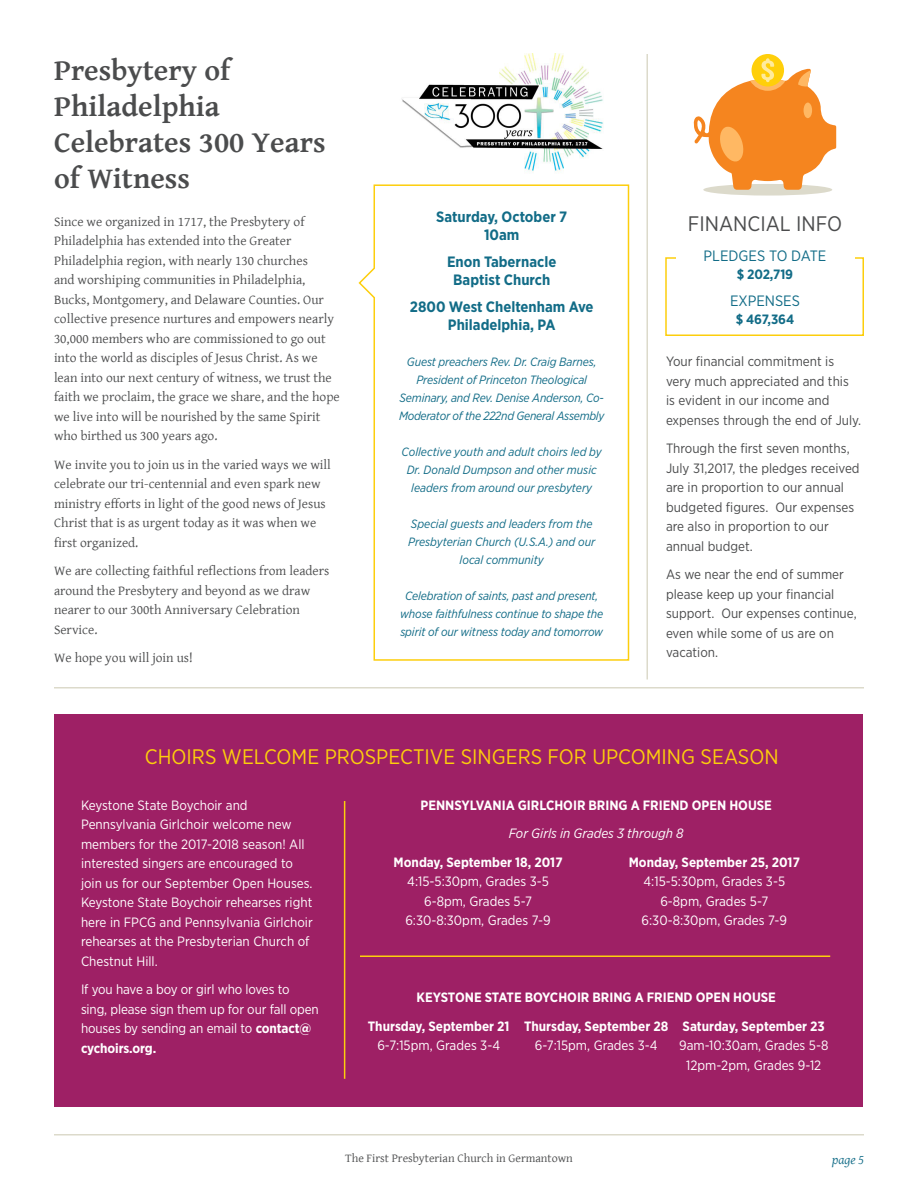
<style>
.page{position:relative;width:918px;height:1188px;background:#fff}
.page>*{position:absolute;margin:0;border:0;box-sizing:border-box;transform-origin:0 0}
.Headline{font:700 30px/36px "Gentium Basic";color:#4b4c4d}
.Headline_3A{font:21px "Gotham Narrow";color:#fdce0c}
.Headline_3{font:21px "Gotham Narrow";color:#4b4c4d}
.Sidebar{font:700 15px/18px "Gotham Narrow";color:#126c87;text-align:center}
.Headline_4{font:15px "Gotham Narrow";color:#126c87}
.Body{font:13.5px/19.5px "Gentium Basic";color:#4b4c4d}
.Body_2{font:13.5px/19.5px "Gotham Narrow";color:#fff}
.Body_2-2{font:13.5px/19.5px "Gotham Narrow";color:#4b4c4d}
.Body_2-3{font:700 13.5px "Gotham Narrow";color:#fff}
.Body_2-4{font:italic 13.5px "Gotham Narrow";color:#fff}
.Sidebar-2{font:700 13.5px "Gotham Narrow";letter-spacing:-.01em;color:#126c87}
.t1{font:italic 13.5px "Gentium Basic";color:#126c87}
.Sidebar-3{font:italic 12px/18px "Gotham Narrow";letter-spacing:-.01em;color:#126c87;text-align:center}
.t2{font:12px "Gentium Basic";color:#4b4c4d}
.s1{font-weight:700}
</style>
<div class="page">
<hr style="left:54px;top:1134px;width:810px;height:2px;background:#dcdacb">
<div style="left:55px;top:714px;width:808px;height:393px;background:#9e2065"></div>
<hr style="left:646px;top:54px;width:2px;height:626px;background:#dcdacb">
<hr style="left:54px;top:687px;width:810px;height:1px;background:#dcdacb">
<img style="left:401px;top:54px;width:202px;height:118px">
<svg style="left:358px;top:184px;width:272px;height:477px"></svg>
<svg style="left:665px;top:257px;width:199px;height:79px"></svg>
<div style="left:676px;top:249px;width:178px;height:75px;background:#fff"></div>
<hr style="left:344px;top:801px;width:1px;height:278px;background:#fdce0c">
<hr style="left:360px;top:956px;width:470px;height:1px;background:#fdce0c">
<div style="left:703px;top:184px;width:129px;height:12px;background:#dcdacb;border-radius:50%"></div>
<div style="left:752px;top:54px;width:32px;height:33px;background:#ffcf0a;border-radius:50%"></div>
<svg style="left:693px;top:58px;width:143px;height:132px"></svg>
<p class="Headline" style="left:54px;top:51px;width:273px">Presbytery of<br>Philadelphia<br>Celebrates 300 Years of Witness</p>
<p class="Body" style="left:54px;top:211px;width:287px">Since we organized in 1717, the Presbytery of Philadelphia has extended into the Greater Philadelphia region, with nearly 130 churches<br>and worshiping communities in Philadelphia, Bucks, Montgomery, and Delaware Counties. Our collective presence nurtures and empowers nearly 30,000 members who are commissioned to go out into the world as disciples of Jesus Christ. As we lean into our next century of witness, we trust the faith we proclaim, the grace we share, and the hope we live into will be nourished by the same Spirit who birthed us 300 years ago.</p>
<p class="Body" style="left:54px;top:454px;width:278px">We invite you to join us in the varied ways we will celebrate our tri-centennial and even spark new ministry efforts in light of the good news of Jesus Christ that is as urgent today as it was when we first organized.</p>
<p class="Body" style="left:54px;top:561px;width:277px">We are collecting faithful reflections from leaders around the Presbytery and beyond as we draw nearer to our 300th Anniversary Celebration Service.</p>
<p class="Body" style="left:54px;top:648px;width:140px">We hope you will join us!</p>
<p class="Sidebar" style="left:436px;top:207px;width:133px">Saturday, October 7</p>
<p class="Sidebar" style="left:484px;top:225px;width:37px">10am</p>
<p class="Sidebar" style="left:447px;top:252px;width:111px">Enon Tabernacle<br>Baptist Church</p>
<p class="Sidebar" style="left:410px;top:297px;width:185px">2800 West Cheltenham Ave<br>Philadelphia, PA</p>
<p class="Sidebar-3" style="left:399px;top:352px;width:207px">Guest preachers Rev. Dr. Craig Barnes, President of Princeton Theological Seminary, and Rev. Denise Anderson, Co-Moderator of the 222nd General Assembly</p>
<p class="Sidebar-3" style="left:402px;top:442px;width:202px">Collective youth and adult choirs led by<br>Dr. Donald Dumpson and other music leaders from around our presbytery</p>
<p class="Sidebar-3" style="left:408px;top:514px;width:189px">Special guests and leaders from the<br>Presbyterian Church (U.S.A.) and our local community</p>
<p class="Sidebar-3" style="left:400px;top:586px;width:205px">Celebration of saints, past and present, whose faithfulness continue to shape the spirit of our witness today and tomorrow</p>
<p class="Headline_3" style="left:688px;top:211px;width:156px">FINANCIAL INFO</p>
<p class="Headline_4" style="left:704px;top:247px;width:124px">PLEDGES TO DATE</p>
<p class="Sidebar-2" style="left:737px;top:266px;width:58px">$ 202,719</p>
<p class="Headline_4" style="left:730px;top:292px;width:71px">EXPENSES</p>
<p class="Sidebar-2" style="left:736px;top:311px;width:60px">$ 467,364</p>
<p class="Body_2-2" style="left:666px;top:352px;width:197px">Your financial commitment is very much appreciated and this<br>is evident in our income and expenses through the end of July.</p>
<p class="Body_2-2" style="left:666px;top:439px;width:195px">Through the first seven months,<br>July 31,2017, the pledges received are in proportion to our annual budgeted figures. Our expenses are also in proportion to our annual budget.</p>
<p class="Body_2-2" style="left:666px;top:565px;width:192px">As we near the end of summer please keep up your financial support. Our expenses continue, even while some of us are on vacation.</p>
<p class="Headline_3A" style="left:145px;top:743px;width:635px">CHOIRS WELCOME PROSPECTIVE SINGERS FOR UPCOMING SEASON</p>
<p class="Body_2-3" style="left:421px;top:796px;width:353px">PENNSYLVANIA GIRLCHOIR BRING A FRIEND OPEN HOUSE</p>
<p class="Body_2-4" style="left:509px;top:825px;width:177px">For Girls in Grades 3 through 8</p>
<p class="Body_2-3" style="left:394px;top:853px;width:171px">Monday, September 18, 2017</p>
<p class="Body_2" style="left:407px;top:871px;width:143px">4:15-5:30pm, Grades 3-5</p>
<p class="Body_2" style="left:424px;top:891px;width:110px">6-8pm, Grades 5-7</p>
<p class="Body_2" style="left:405px;top:910px;width:147px">6:30-8:30pm, Grades 7-9</p>
<p class="Body_2" style="left:81px;top:795px;width:233px">Keystone State Boychoir and Pennsylvania Girlchoir welcome new members for the 2017-2018 season! All interested singers are encouraged to join us for our September Open Houses.<br>Keystone State Boychoir rehearses right here in FPCG and Pennsylvania Girlchoir rehearses at the Presbyterian Church of Chestnut Hill.</p>
<p class="Body_2" style="left:81px;top:979px;width:239px">If you have a boy or girl who loves to sing, please sign them up for our fall open houses by sending an email to <span class="s1">contact@ cychoirs.org.</span></p>
<p class="Body_2-3" style="left:629px;top:853px;width:173px">Monday, September 25, 2017</p>
<p class="Body_2" style="left:644px;top:871px;width:143px">4:15-5:30pm, Grades 3-5</p>
<p class="Body_2" style="left:660px;top:891px;width:110px">6-8pm, Grades 5-7</p>
<p class="Body_2" style="left:642px;top:910px;width:147px">6:30-8:30pm, Grades 7-9</p>
<p class="Body_2-3" style="left:417px;top:989px;width:361px">KEYSTONE STATE BOYCHOIR BRING A FRIEND OPEN HOUSE</p>
<p class="Body_2-3" style="left:368px;top:1017px;width:143px">Thursday, September 21</p>
<p class="Body_2" style="left:377px;top:1035px;width:124px">6-7:15pm, Grades 3-4</p>
<p class="Body_2-3" style="left:524px;top:1017px;width:146px">Thursday, September 28</p>
<p class="Body_2" style="left:535px;top:1035px;width:124px">6-7:15pm, Grades 3-4</p>
<p class="Body_2-3" style="left:683px;top:1017px;width:144px">Saturday, September 23</p>
<p class="Body_2" style="left:679px;top:1035px;width:151px">9am-10:30am, Grades 5-8</p>
<p class="Body_2" style="left:686px;top:1055px;width:137px">12pm-2pm, Grades 9-12</p>
<p class="t2" style="left:345px;top:1150px;width:229px">The First Presbyterian Church in Germantown</p>
<p class="t1" style="left:832px;top:1150px;width:33px">page 5</p>
</div>
